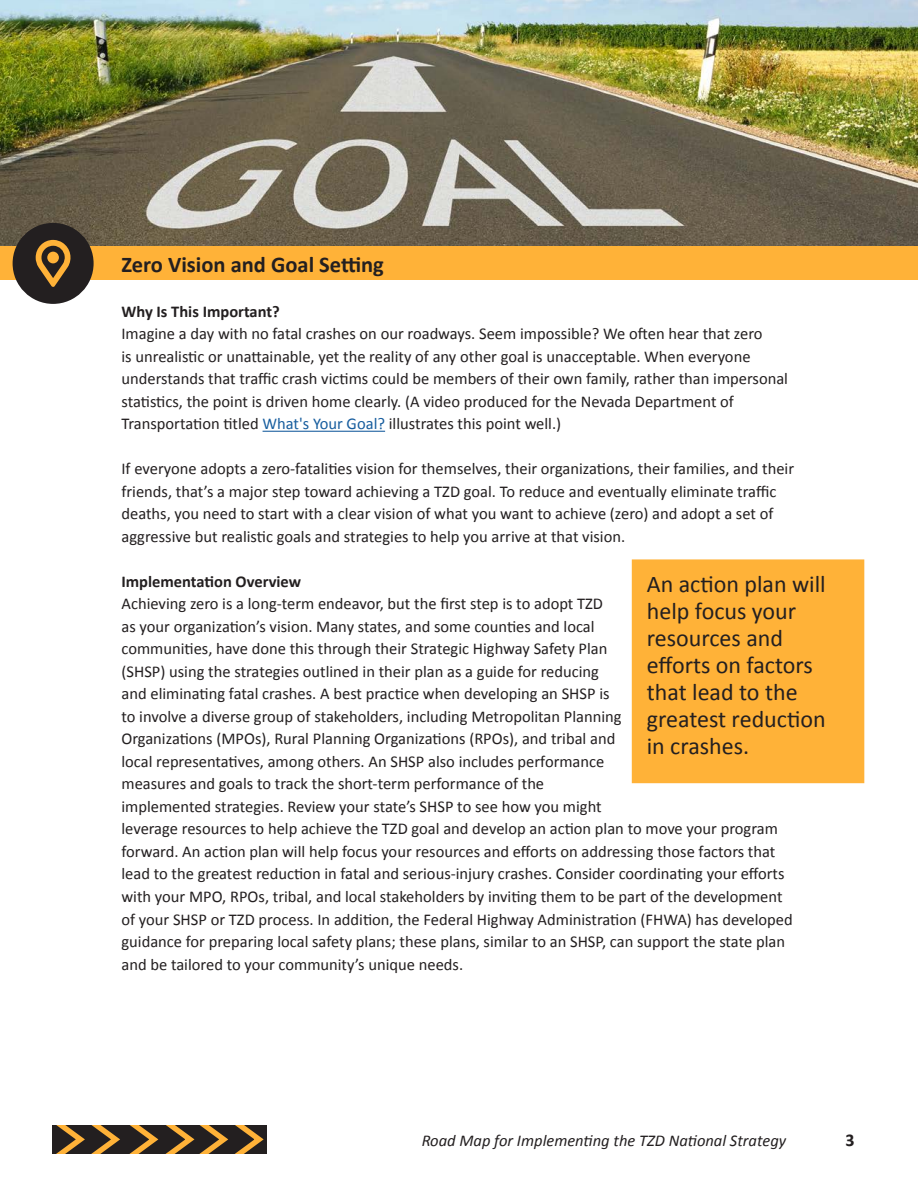
<style>
.page{position:relative;width:918px;height:1188px;background:#fff}
.page>*{position:absolute;margin:0;border:0;box-sizing:border-box;transform-origin:0 0}
.Lead___quote{font:24px/27px "Calibri";color:#231f20}
.subhead_elements{font:700 22.5px "Calibri";color:#231f20}
.t1{font:700 18px "Calibri";color:#231f20}
.body{font:16.5px/22.5px "Calibri";color:#231f20}
.t2{font:italic 16.5px "Calibri";color:#231f20}
.body-2{font:700 16.5px "Calibri";color:#231f20}
.s1{color:#175d9e}
</style>
<div class="page">
<svg style="left:52px;top:1125px;width:215px;height:29px;background:#5a4426"></svg>
<img style="left:0;top:0;width:918px;height:247px">
<div style="left:0;top:247px;width:918px;height:33px;background:#ffb238"></div>
<div style="left:13px;top:223px;width:81px;height:81px;background:#231f20;border-radius:50%"></div>
<svg style="left:36px;top:240px;width:35px;height:47px"></svg>
<hr style="left:263px;top:431px;width:122px;height:1px;background:#175d9e">
<div style="left:633px;top:560px;width:231px;height:222px;background:#ffb238"></div>
<div style="left:632px;top:559px;width:232px;height:224px;border:2px solid #ffb238"></div>
<p class="subhead_elements" style="left:122px;top:250px;width:264px">Zero Vision and Goal Setting</p>
<p class="body-2" style="left:122px;top:301px;width:160px">Why Is This Important?</p>
<p class="body" style="left:122px;top:322px;width:668px">Imagine a day with no fatal crashes on our roadways. Seem impossible? We often hear that zero<br>is unrealistic or unattainable, yet the reality of any other goal is unacceptable. When everyone understands that traffic crash victims could be members of their own family, rather than impersonal statistics, the point is driven home clearly. (A video produced for the Nevada Department of Transportation titled <span class="s1">What's Your Goal?</span> illustrates this point well.)</p>
<p class="body" style="left:121px;top:457px;width:674px">If everyone adopts a zero-fatalities vision for themselves, their organizations, their families, and their friends, that’s a major step toward achieving a TZD goal. To reduce and eventually eliminate traffic deaths, you need to start with a clear vision of what you want to achieve (zero) and adopt a set of aggressive but realistic goals and strategies to help you arrive at that vision.</p>
<p class="body-2" style="left:121px;top:571px;width:181px">Implementation Overview</p>
<p class="body" style="left:121px;top:592px;width:673px">Achieving zero is a long-term endeavor, but the first step is to adopt TZD<br>as your organization’s vision. Many states, and some counties and local<br>communities, have done this through their Strategic Highway Safety Plan<br>(SHSP) using the strategies outlined in their plan as a guide for reducing<br>and eliminating fatal crashes. A best practice when developing an SHSP is<br>to involve a diverse group of stakeholders, including Metropolitan Planning<br>Organizations (MPOs), Rural Planning Organizations (RPOs), and tribal and<br>local representatives, among others. An SHSP also includes performance<br>measures and goals to track the short-term performance of the<br>implemented strategies. Review your state’s SHSP to see how you might<br>leverage resources to help achieve the TZD goal and develop an action plan to move your program forward. An action plan will help focus your resources and efforts on addressing those factors that lead to the greatest reduction in fatal and serious-injury crashes. Consider coordinating your efforts with your MPO, RPOs, tribal, and local stakeholders by inviting them to be part of the development of your SHSP or TZD process. In addition, the Federal Highway Administration (FHWA) has developed guidance for preparing local safety plans; these plans, similar to an SHSP, can support the state plan and be tailored to your community’s unique needs.</p>
<p class="Lead___quote" style="left:647px;top:570px;width:180px">An action plan will help focus your resources and efforts on factors that lead to the greatest reduction in crashes.</p>
<p class="t2" style="left:422px;top:1129px;width:366px">Road Map for Implementing the TZD National Strategy</p>
<p class="t1" style="left:845px;top:1129px;width:11px">3</p>
</div>
